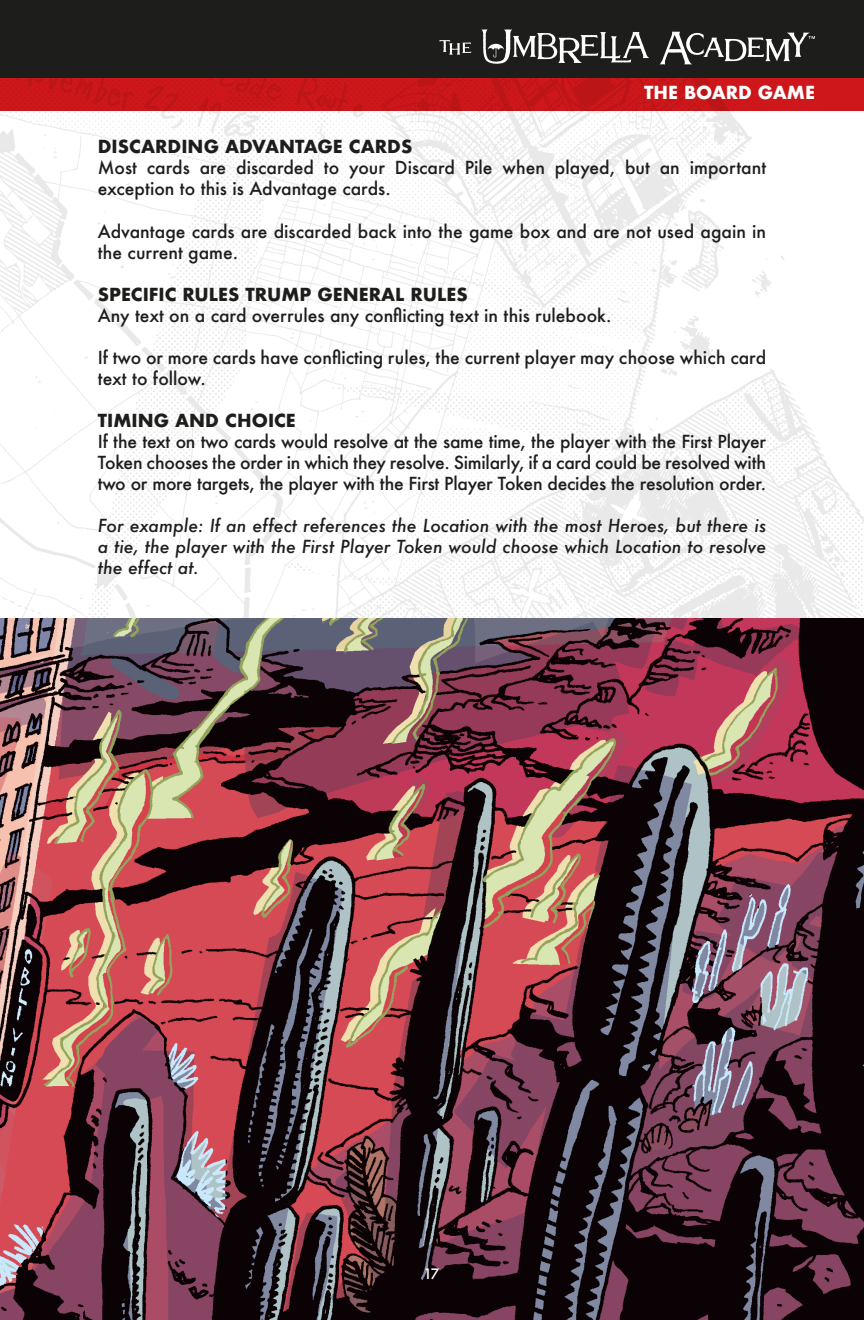
<style>
.page{position:relative;width:864px;height:1320px;background:#fff}
.page>*{position:absolute;margin:0;border:0;box-sizing:border-box;transform-origin:0 0}
.t1{font:500 17.5px/21px "Futura";color:#1d1d1b}
.t2{font:italic 500 17.5px/21px "Futura";color:#1d1d1b;text-align:justify}
.t3{font:700 17.5px "Futura";color:#1d1d1b}
.t4{font:700 17.5px "Futura";color:#fff}
.t5{font:500 14px "Futura";color:#fff}
</style>
<div class="page">
<img style="left:0;top:110px;width:863px;height:508px">
<img style="left:0;top:618px;width:863px;height:702px">
<div style="left:0;top:78px;width:863px;height:32px;background:linear-gradient(to right,#c71619,#c91619)"></div>
<div style="left:0;top:0;width:863px;height:78px;background:#1d1d1b"></div>
<svg style="left:439px;top:40px;width:32px;height:15px"></svg>
<svg style="left:481px;top:29px;width:333px;height:35px"></svg>
<p class="t4" style="left:643px;top:80px;width:172px">THE BOARD GAME</p>
<p class="t3" style="left:98px;top:134px;width:316px">DISCARDING ADVANTAGE CARDS</p>
<p class="t1" style="left:98px;top:157px;width:669px">Most cards are discarded to your Discard Pile when played, but an important exception to this is Advantage cards.</p>
<p class="t1" style="left:98px;top:220px;width:669px">Advantage cards are discarded back into the game box and are not used again in the current game.</p>
<p class="t3" style="left:98px;top:281px;width:371px">SPECIFIC RULES TRUMP GENERAL RULES</p>
<p class="t1" style="left:98px;top:304px;width:515px">Any text on a card overrules any conflicting text in this rulebook.</p>
<p class="t1" style="left:98px;top:346px;width:669px">If two or more cards have conflicting rules, the current player may choose which card text to follow.</p>
<p class="t3" style="left:98px;top:407px;width:199px">TIMING AND CHOICE</p>
<p class="t1" style="left:98px;top:430px;width:669px;text-align:justify">If the text on two cards would resolve at the same time, the player with the First Player Token chooses the order in which they resolve. Similarly, if a card could be resolved with two or more targets, the player with the First Player Token decides the resolution order.</p>
<p class="t2" style="left:98px;top:514px;width:669px">For example: If an effect references the Location with the most Heroes, but there is a tie, the player with the First Player Token would choose which Location to resolve the effect at.</p>
<p class="t5" style="left:423px;top:1263px;width:17px">17</p>
</div>
